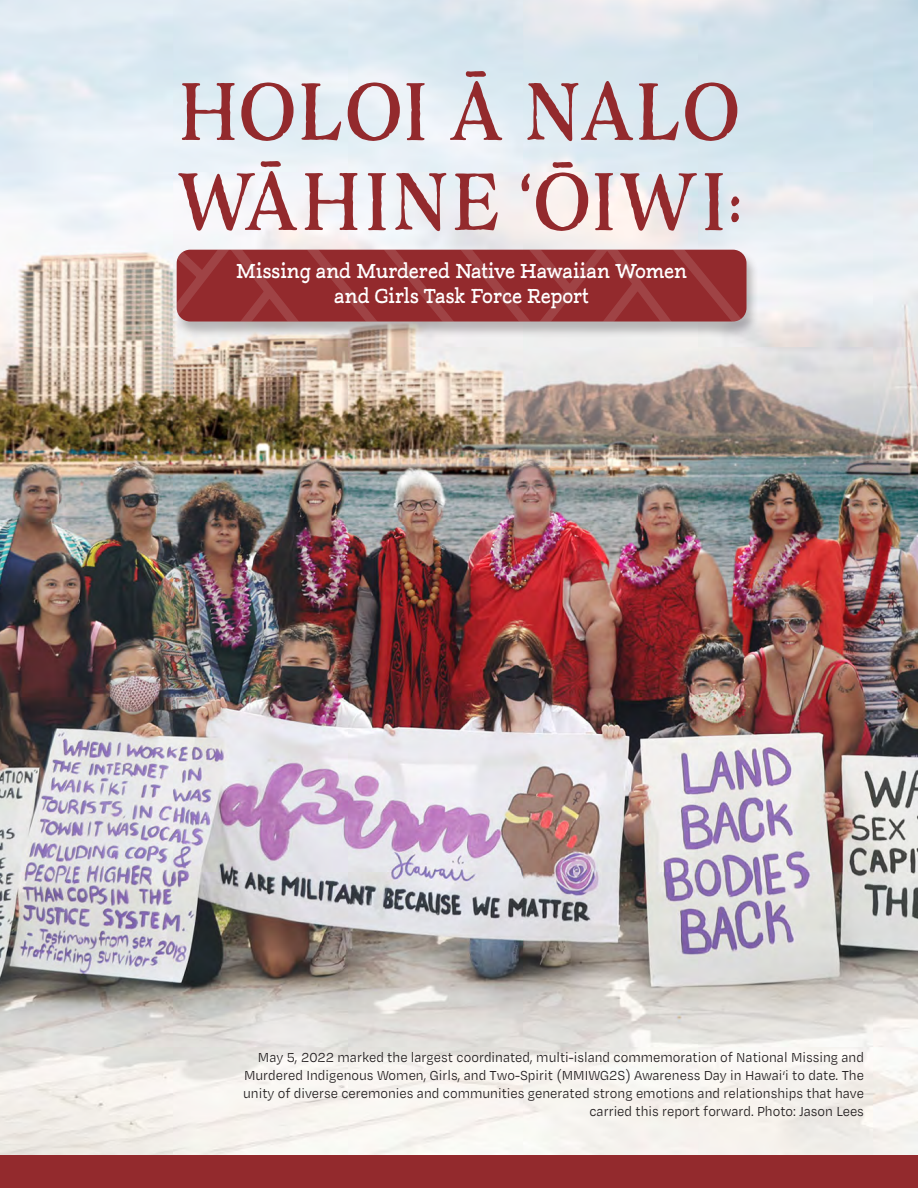
<style>
.page{position:relative;width:918px;height:1188px;background:#fff}
.page>*{position:absolute;margin:0;border:0;box-sizing:border-box;transform-origin:0 0}
.t1{font:75px/90px "Adorn Serif";color:#932a2d;scale:.8 1}
.t2{font:700 21px "Adorn Slab Serif";letter-spacing:-.01em;color:#fff;scale:.7 1}
.Body_Paragraph{font:15px/18px "Degular Text";color:#231f20;text-align:right;scale:.91 1}
</style>
<div class="page">
<img style="left:0;top:0;width:918px;height:1156px">
<div style="left:0;top:1156px;width:918px;height:32px;background:#932a2d"></div>
<div style="left:173px;top:250px;width:587px;height:89px;background:#231f20;opacity:.29"></div>
<svg style="left:177px;top:250px;width:570px;height:72px;background:#953033"></svg>
<p class="t1" style="left:176px;top:66px;width:710px">HOLOI Ā NALO<br>WĀHINE ‘ŌIWI:</p>
<p class="t2" style="left:236px;top:257px;width:646px">Missing and Murdered Native Hawaiian Women</p>
<p class="t2" style="left:334px;top:282px;width:365px">and Girls Task Force Report</p>
<p class="Body_Paragraph" style="left:243px;top:1047px;width:684px">May 5, 2022 marked the largest coordinated, multi-island commemoration of National Missing and Murdered Indigenous Women, Girls, and Two-Spirit (MMIWG2S) Awareness Day in Hawai‘i to date. The unity of diverse ceremonies and communities generated strong emotions and relationships that have carried this report forward. Photo: Jason Lees</p>
</div>
